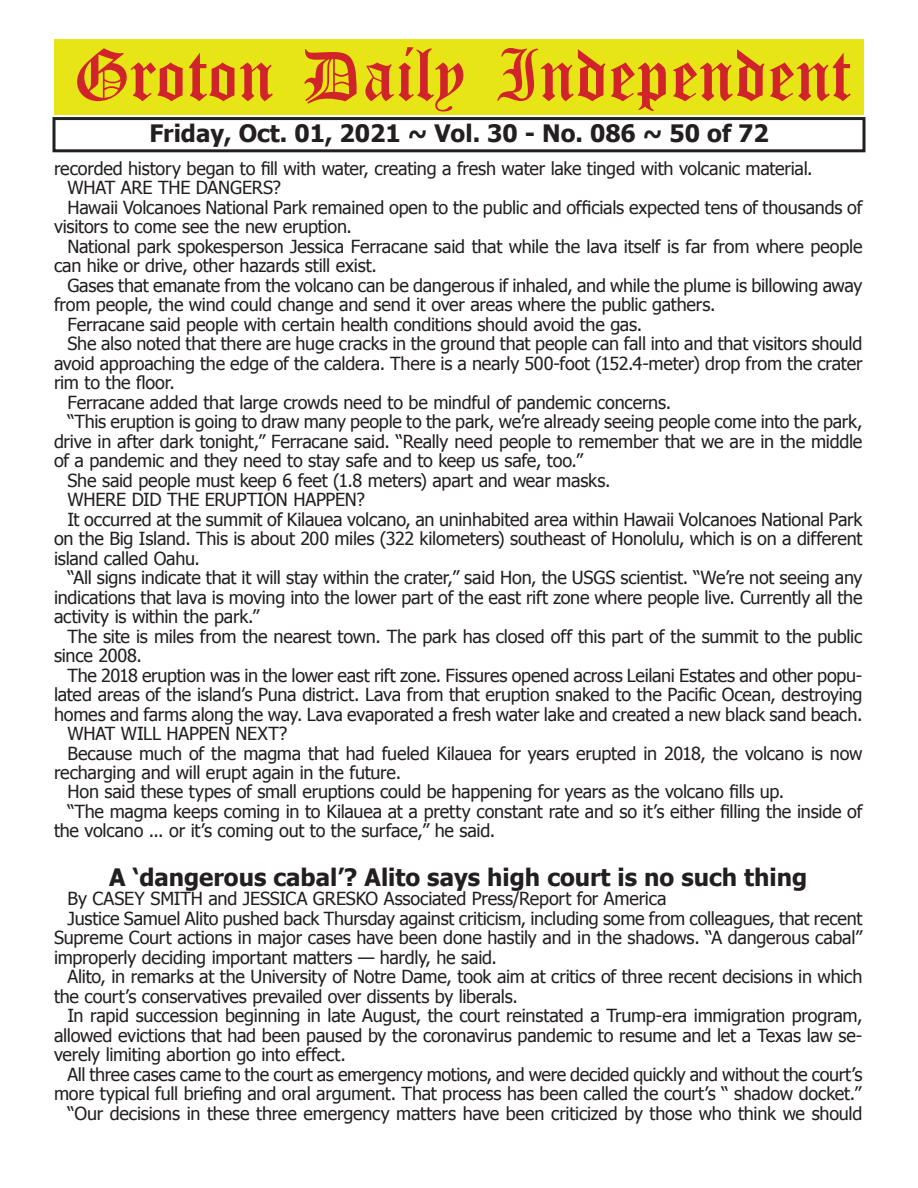
<style>
.page{position:relative;width:918px;height:1188px;background:#fff}
.page>*{position:absolute;margin:0;border:0;box-sizing:border-box;transform-origin:0 0}
.t1{font:54px "Old English Five";color:#d1232a}
.t2{font:700 24px "Tahoma";color:#231f20}
.t3{font:18px "Tahoma";letter-spacing:-.015em;color:#231f20}
</style>
<div class="page">
<div style="left:52px;top:117px;width:814px;height:35px;border:3px solid #231f20"></div>
<div style="left:54px;top:40px;width:810px;height:75px;background:#e7e515"></div>
<h1 class="t1" style="left:73px;top:50px;width:779px">Groton Daily Independent</h1>
<h2 class="t2" style="left:149px;top:116px;width:621px">Friday, Oct. 01, 2021 ~ Vol. 30 - No. 086 ~ 50 of 72</h2>
<p class="t3" style="left:54px;top:156px;width:760px">recorded history began to fill with water, creating a fresh water lake tinged with volcanic material.</p>
<p class="t3" style="left:68px;top:176px;width:215px">WHAT ARE THE DANGERS?</p>
<p class="t3" style="left:68px;top:195px;width:796px">Hawaii Volcanoes National Park remained open to the public and officials expected tens of thousands of</p>
<p class="t3" style="left:54px;top:215px;width:300px">visitors to come see the new eruption.</p>
<p class="t3" style="left:68px;top:234px;width:796px">National park spokesperson Jessica Ferracane said that while the lava itself is far from where people</p>
<p class="t3" style="left:54px;top:254px;width:324px">can hike or drive, other hazards still exist.</p>
<p class="t3" style="left:68px;top:273px;width:796px">Gases that emanate from the volcano can be dangerous if inhaled, and while the plume is billowing away</p>
<p class="t3" style="left:54px;top:293px;width:663px">from people, the wind could change and send it over areas where the public gathers.</p>
<p class="t3" style="left:68px;top:312px;width:576px">Ferracane said people with certain health conditions should avoid the gas.</p>
<p class="t3" style="left:68px;top:332px;width:797px">She also noted that there are huge cracks in the ground that people can fall into and that visitors should</p>
<p class="t3" style="left:54px;top:351px;width:810px">avoid approaching the edge of the caldera. There is a nearly 500-foot (152.4-meter) drop from the crater</p>
<p class="t3" style="left:54px;top:371px;width:122px">rim to the floor.</p>
<p class="t3" style="left:68px;top:390px;width:605px">Ferracane added that large crowds need to be mindful of pandemic concerns.</p>
<p class="t3" style="left:68px;top:409px;width:796px">“This eruption is going to draw many people to the park, we’re already seeing people come into the park,</p>
<p class="t3" style="left:54px;top:429px;width:810px">drive in after dark tonight,” Ferracane said. “Really need people to remember that we are in the middle</p>
<p class="t3" style="left:54px;top:448px;width:530px">of a pandemic and they need to stay safe and to keep us safe, too.”</p>
<p class="t3" style="left:68px;top:468px;width:545px">She said people must keep 6 feet (1.8 meters) apart and wear masks.</p>
<p class="t3" style="left:68px;top:487px;width:299px">WHERE DID THE ERUPTION HAPPEN?</p>
<p class="t3" style="left:68px;top:507px;width:797px">It occurred at the summit of Kilauea volcano, an uninhabited area within Hawaii Volcanoes National Park</p>
<p class="t3" style="left:54px;top:526px;width:810px">on the Big Island. This is about 200 miles (322 kilometers) southeast of Honolulu, which is on a different</p>
<p class="t3" style="left:54px;top:546px;width:147px">island called Oahu.</p>
<p class="t3" style="left:68px;top:565px;width:796px">“All signs indicate that it will stay within the crater,” said Hon, the USGS scientist. “We’re not seeing any</p>
<p class="t3" style="left:54px;top:585px;width:810px">indications that lava is moving into the lower part of the east rift zone where people live. Currently all the</p>
<p class="t3" style="left:54px;top:604px;width:207px">activity is within the park.”</p>
<p class="t3" style="left:68px;top:624px;width:796px">The site is miles from the nearest town. The park has closed off this part of the summit to the public</p>
<p class="t3" style="left:54px;top:643px;width:90px">since 2008.</p>
<p class="t3" style="left:68px;top:663px;width:796px">The 2018 eruption was in the lower east rift zone. Fissures opened across Leilani Estates and other popu-</p>
<p class="t3" style="left:54px;top:682px;width:810px">lated areas of the island’s Puna district. Lava from that eruption snaked to the Pacific Ocean, destroying</p>
<p class="t3" style="left:54px;top:702px;width:810px">homes and farms along the way. Lava evaporated a fresh water lake and created a new black sand beach.</p>
<p class="t3" style="left:68px;top:721px;width:221px">WHAT WILL HAPPEN NEXT?</p>
<p class="t3" style="left:68px;top:741px;width:797px">Because much of the magma that had fueled Kilauea for years erupted in 2018, the volcano is now</p>
<p class="t3" style="left:54px;top:760px;width:349px">recharging and will erupt again in the future.</p>
<p class="t3" style="left:68px;top:780px;width:718px">Hon said these types of small eruptions could be happening for years as the volcano fills up.</p>
<p class="t3" style="left:68px;top:799px;width:796px">“The magma keeps coming in to Kilauea at a pretty constant rate and so it’s either filling the inside of</p>
<p class="t3" style="left:54px;top:819px;width:443px">the volcano ... or it’s coming out to the surface,” he said.</p>
<h2 class="t2" style="left:109px;top:860px;width:699px">A ‘dangerous cabal’? Alito says high court is no such thing</h2>
<p class="t3" style="left:68px;top:887px;width:601px">By CASEY SMITH and JESSICA GRESKO Associated Press/Report for America</p>
<p class="t3" style="left:68px;top:906px;width:797px">Justice Samuel Alito pushed back Thursday against criticism, including some from colleagues, that recent</p>
<p class="t3" style="left:54px;top:926px;width:810px">Supreme Court actions in major cases have been done hastily and in the shadows. “A dangerous cabal”</p>
<p class="t3" style="left:54px;top:945px;width:445px">improperly deciding important matters — hardly, he said.</p>
<p class="t3" style="left:68px;top:965px;width:796px">Alito, in remarks at the University of Notre Dame, took aim at critics of three recent decisions in which</p>
<p class="t3" style="left:54px;top:984px;width:465px">the court’s conservatives prevailed over dissents by liberals.</p>
<p class="t3" style="left:68px;top:1004px;width:797px">In rapid succession beginning in late August, the court reinstated a Trump-era immigration program,</p>
<p class="t3" style="left:54px;top:1023px;width:810px">allowed evictions that had been paused by the coronavirus pandemic to resume and let a Texas law se-</p>
<p class="t3" style="left:54px;top:1043px;width:293px">verely limiting abortion go into effect.</p>
<p class="t3" style="left:68px;top:1062px;width:797px">All three cases came to the court as emergency motions, and were decided quickly and without the court’s</p>
<p class="t3" style="left:54px;top:1082px;width:809px">more typical full briefing and oral argument. That process has been called the court’s “ shadow docket.”</p>
<p class="t3" style="left:68px;top:1101px;width:796px">“Our decisions in these three emergency matters have been criticized by those who think we should</p>
</div>
